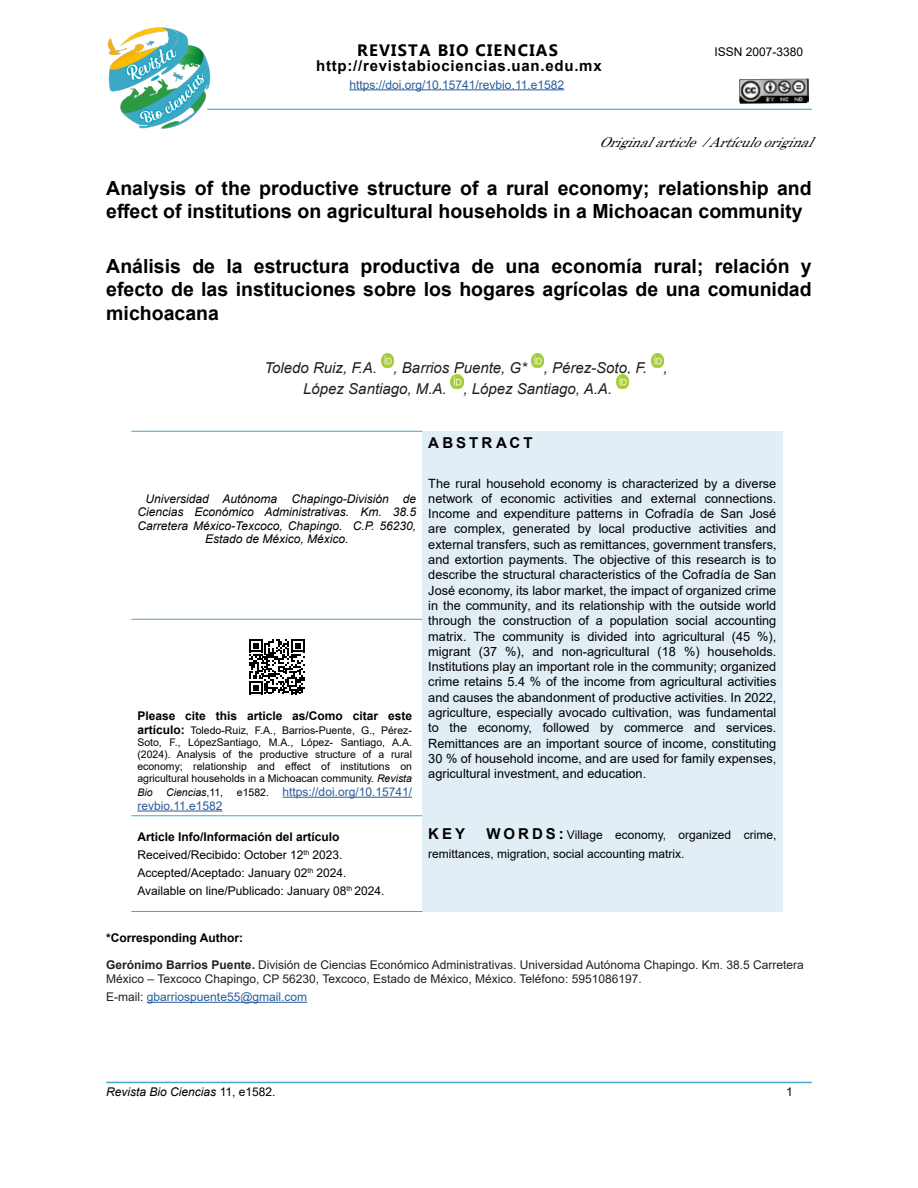
<style>
.page{position:relative;width:918px;height:1188px;background:#fff}
.page>*{position:absolute;margin:0;border:0;box-sizing:border-box;transform-origin:0 0}
.t1{font:700 19.5px/23.4px "Arial";color:#000}
.t2{font:700 16.5px "Microsoft Tai Le";letter-spacing:.075em;color:#000}
.t3{font:italic 15px/21px "Arial";color:#231f20}
.t4{font:700 15px "Arial";letter-spacing:.05em;color:#000}
.t5{font:700 15px "Arial";letter-spacing:.205em;color:#000}
.t6{font:italic 13.5px "Century";color:#000}
.t7{font:12.75px/15.3px "Arial";color:#000;text-align:justify}
.t8{font:12px/18px "Arial";color:#000}
.t9{font:12px/14.4px "Arial";color:#231f20}
.t10{font:italic 12px "Arial";color:#000}
.t11{font:12px "Arial";color:#275b9b}
.t12{font:700 12px "Arial";color:#000}
.t13{font:10.5px/12.1px "Arial";color:#000;text-align:justify}
.t14{font:italic 10.5px "Arial";color:#000}
.s1{font-family:"Times New Roman"}
.s2{font-weight:700;font-size:12px}
.s3{font-style:italic}
.s4{font-style:normal}
.s5{font-size:10.5px;color:#000}
.s6{font-weight:700}
.s7{color:#231f20}
.s8{font-weight:700;font-size:15px}
</style>
<div class="page">
<hr style="left:147px;top:1002px;width:160px;height:1px;background:#275b9b">
<img style="left:381px;top:354px;width:13px;height:14px">
<img style="left:531px;top:354px;width:13px;height:14px">
<img style="left:651px;top:354px;width:13px;height:14px">
<img style="left:451px;top:375px;width:12px;height:14px">
<img style="left:616px;top:375px;width:13px;height:14px">
<div style="left:422px;top:431px;width:360px;height:481px;background:#e2eef5"></div>
<hr style="left:131px;top:431px;width:291px;height:1px;background:#44aac5">
<hr style="left:131px;top:911px;width:291px;height:1px;background:#44aac5">
<hr style="left:131px;top:619px;width:291px;height:1px;background:#44aac5">
<hr style="left:131px;top:815px;width:291px;height:1px;background:#44aac5">
<hr style="left:283px;top:797px;width:129px;height:1px;background:#275b9b">
<hr style="left:137px;top:811px;width:86px;height:1px;background:#275b9b">
<svg style="left:249px;top:639px;width:55px;height:55px"></svg>
<hr style="left:106px;top:1082px;width:706px;height:1px;background:#44aac5">
<hr style="left:207px;top:109px;width:605px;height:1px;background:#44aac5">
<hr style="left:350px;top:89px;width:214px;height:1px;background:#275b9b">
<img style="left:739px;top:79px;width:70px;height:25px">
<img style="left:107px;top:27px;width:108px;height:102px">
<p class="t2" style="left:357px;top:41px;width:202px">REVISTA BIO CIENCIAS</p>
<p class="t8" style="left:715px;top:43px;width:90px">ISSN 2007-3380</p>
<p class="t4" style="left:316px;top:55px;width:287px">http://revistabiociencias.uan.edu.mx</p>
<p class="t11" style="left:350px;top:76px;width:216px">https://doi.org/10.15741/revbio.11.e1582</p>
<p class="t6" style="left:599px;top:131px;width:226px">Originalarticle/Artículooriginal</p>
<h1 class="t1" style="left:106px;top:177px;width:707px">Analysis of the productive structure of a rural economy; relationship and effect of institutions on agricultural households in a Michoacan community</h1>
<h1 class="t1" style="left:106px;top:255px;width:707px;text-align:justify">Análisis de la estructura productiva de una economía rural; relación y efecto de las instituciones sobre los hogares agrícolas de una comunidad michoacana</h1>
<p class="t3" style="left:303px;top:357px;width:366px;text-indent:-39px">Toledo Ruiz, F.A. , Barrios Puente, G* , Pérez-Soto, F. ,<br>López Santiago, M.A. , López Santiago, A.A.</p>
<p class="t5" style="left:428px;top:432px;width:106px">ABSTRACT</p>
<p class="t7" style="left:428px;top:475px;width:350px">The rural household economy is characterized by a diverse network of economic activities and external connections.<br>Income and expenditure patterns in Cofradía de San José are complex, generated by local productive activities and external transfers, such as remittances, government transfers<span class="s1">, </span>and extortion payments. The objective of this research is to describe the structural characteristics of the Cofradía de San José economy, its labor market, the impact of organized crime in the community<span class="s1">,</span> and its relationship with the outside world through the construction of a population social accounting matrix. The community is divided into agricultural (45 %), migrant (37 %), and non-agricultural (18 %) households.<br>Institutions play an important role in the community; organized crime retains 5.4 % of the income from agricultural activities and causes the abandonment of productive activities. In 2022, agriculture, especially avocado cultivation, was fundamental to the economy, followed by commerce and services.<br>Remittances are an important source of income, constituting 30 % of household income<span class="s1">,</span> and are used for family expenses, agricultural investment<span class="s1">,</span> and education.</p>
<p class="t10" style="left:146px;top:491px;width:272px">Universidad Autónoma Chapingo-División de</p>
<p class="t10" style="left:137px;top:504px;width:280px">Ciencias Económico Administrativas. Km. 38.5</p>
<p class="t10" style="left:137px;top:518px;width:280px">Carretera México-Texcoco, Chapingo. C.P. 56230,</p>
<p class="t10" style="left:205px;top:531px;width:145px">Estado de México, México.</p>
<p class="t12" style="left:137px;top:707px;width:276px">Please cite this article as/Como citar este</p>
<p class="t13" style="left:137px;top:724px;width:276px"><span class="s2">artículo:</span> Toledo-Ruiz, F.A., Barrios-Puente, G., Pérez-Soto, F., LópezSantiago, M.A., López- Santiago, A.A. (2024). Analysis of the productive structure of a rural economy; relationship and effect of institutions on agricultural households in a Michoacan community. <span class="s3">Revista</span></p>
<p class="t14" style="left:137px;top:785px;width:17px">Bio</p>
<p class="t14" style="left:166px;top:785px;width:58px">Ciencias<span class="s4">,11,</span></p>
<p class="t11" style="left:237px;top:783px;width:177px"><span class="s5">e1582.</span> https://doi.org/10.15741/</p>
<p class="t11" style="left:137px;top:797px;width:87px">revbio.11.e1582</p>
<p class="t8" style="left:137px;top:828px;width:249px"><span class="s6">Article Info/Información del artículo </span>Received/Recibido: October 12<sup>th</sup> 2023.<br>Accepted/Aceptado: January 02<sup>th</sup> 2024.<br>Available on line/Publicado: January 08<sup>th</sup> 2024.</p>
<p class="t12" style="left:106px;top:930px;width:138px">*Corresponding Author:</p>
<p class="t9" style="left:106px;top:957px;width:699px"><span class="s6">Gerónimo Barrios Puente.</span> División de Ciencias Económico Administrativas. Universidad Autónoma Chapingo. Km. 38.5 Carretera<br>México – Texcoco Chapingo, CP 56230, Texcoco, Estado de México, México. Teléfono: 5951086197.</p>
<p class="t11" style="left:106px;top:989px;width:202px"><span class="s7">E-mail:</span> gbarriospuente55@gmail.com</p>
<p class="t8" style="left:428px;top:824px;width:350px;line-height:19.5px;text-indent:58px"><span class="s8">W O R D S :</span> Village economy, organized crime, remittances, migration, social accounting matrix.</p>
<p class="t4" style="left:428px;top:823px;width:38px">KEY</p>
<p class="t10" style="left:106px;top:1084px;width:171px">Revista Bio Ciencias <span class="s4">11, e1582.</span></p>
<p class="t8" style="left:786px;top:1083px;width:8px">1</p>
</div>
